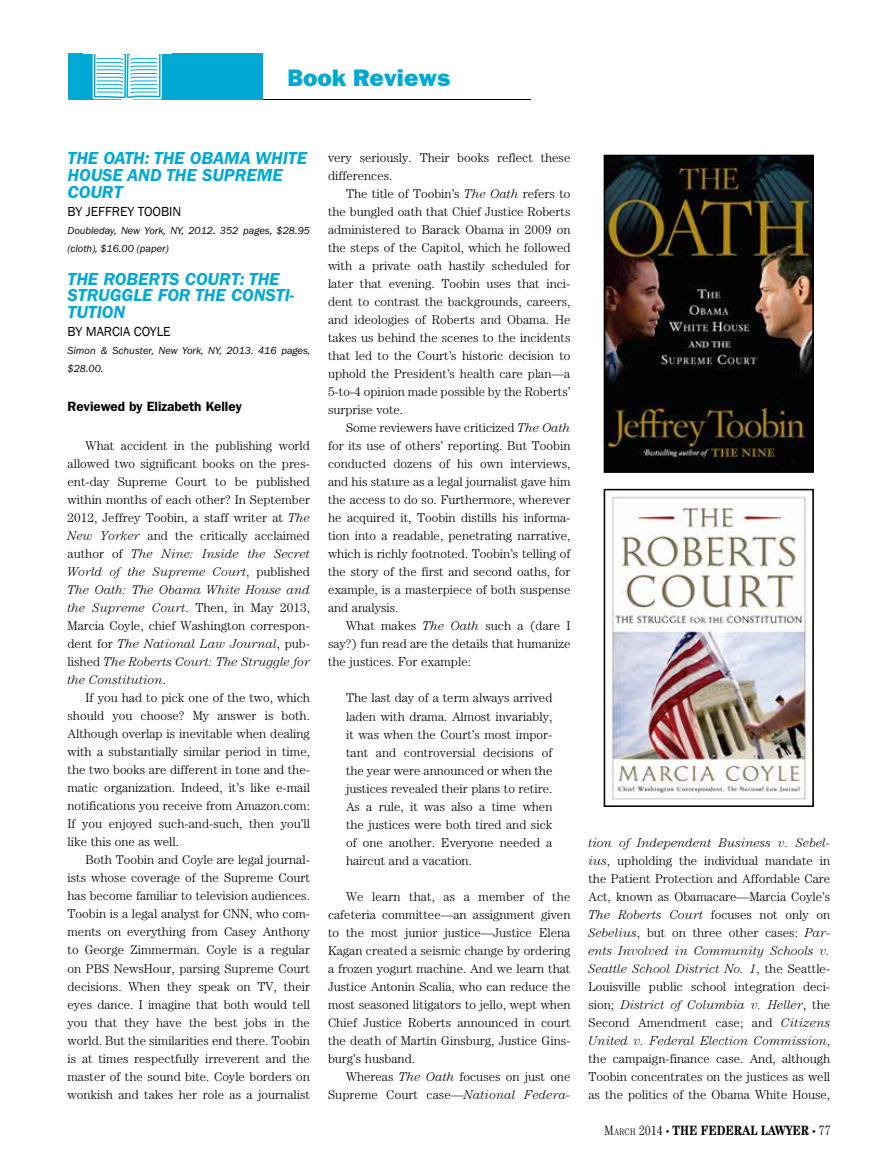
<style>
.page{position:relative;width:885px;height:1175px;background:#fff}
.page>*{position:absolute;margin:0;border:0;box-sizing:border-box;transform-origin:0 0}
.t1{font:800 24px "Franklin Gothic";color:#00a9d4}
.t2{font:italic 600 18px/16.5px "Franklin Gothic";color:#00a9d4}
.t3{font:700 condensed 13.5px "Century";color:#000}
.t4{font:13.5px "Franklin Gothic";color:#000}
.t5{font:600 13.5px "Franklin Gothic";color:#000}
.t6{font:300 12.75px/18px "Century";color:#000;text-align:justify}
.t7{font:italic 10.5px/18px "Franklin Gothic";color:#000}
.s1{font-style:italic}
.s2{font-weight:300}
.s3{font-weight:300;font-size:9.45px}
.s4{font-weight:300;font-size:7.5px}
</style>
<div class="page">
<img style="left:603px;top:155px;width:210px;height:317px">
<div style="left:604px;top:156px;width:208px;height:316px;border:1px solid #000"></div>
<hr style="left:77px;top:99px;width:454px;height:1px;background:#000">
<div style="left:68px;top:53px;width:195px;height:47px;background:#00a9d4"></div>
<svg style="left:83px;top:53px;width:89px;height:47px"></svg>
<img style="left:603px;top:489px;width:210px;height:317px">
<div style="left:604px;top:490px;width:208px;height:316px;border:1px solid #000"></div>
<h1 class="t1" style="left:287px;top:64px;width:164px">Book Reviews</h1>
<h2 class="t2" style="left:68px;top:150px;width:147px">THE OATH: THE OBAMA</h2>
<h2 class="t2" style="left:255px;top:150px;width:53px">WHITE</h2>
<h2 class="t2" style="left:68px;top:167px;width:73px">HOUSE AND</h2>
<h2 class="t2" style="left:166px;top:167px;width:118px">THE SUPREME</h2>
<h2 class="t2" style="left:68px;top:183px;width:56px">COURT</h2>
<p class="t4" style="left:68px;top:203px;width:32px">BY JEFFREY</p>
<p class="t4" style="left:138px;top:203px;width:45px">TOOBI N</p>
<p class="t7" style="left:68px;top:221px;width:244px">Doubleday, New York, NY, 2012. 352 pages, $28.95 (cloth), $16.00 (paper)</p>
<h2 class="t2" style="left:68px;top:270px;width:49px">THE ROB</h2>
<h2 class="t2" style="left:68px;top:270px;width:213px;text-indent:71px">ERTS COURT: THE<br>STRUGGLE FOR THE CONS</h2>
<h2 class="t2" style="left:276px;top:287px;width:20px">TI-</h2>
<h2 class="t2" style="left:68px;top:303px;width:40px">TUTION</h2>
<p class="t4" style="left:68px;top:323px;width:37px">BY MARCIA</p>
<p class="t4" style="left:134px;top:323px;width:24px">COYLE</p>
<p class="t7" style="left:68px;top:341px;width:244px">Simon &amp; Schuster, New York, NY, 2013. 416 pages, $28.00.</p>
<p class="t5" style="left:68px;top:398px;width:176px">Reviewed by Elizabeth Kelley</p>
<p class="t6" style="left:68px;top:436px;width:244px;text-indent:18px">What accident in the publishing world allowed two significant books on the pres&shy;ent-day Supreme Court to be published within months of each other? In September 2012, Jeffrey Toobin, a staff writer at <span class="s1">The New Yorker</span> and the critically acclaimed author of <span class="s1">The Nine: Inside the Secret World of the Supreme Court</span>, published <span class="s1">The Oath: The Obama White House and the Supreme Court</span>. Then, in May 2013, Marcia Coyle, chief Washington correspon&shy;dent for <span class="s1">The National Law Journal</span>, pub&shy;lished <span class="s1">The Roberts Court: The Struggle for the Constitution</span>.</p>
<p class="t6" style="left:68px;top:689px;width:244px;text-indent:18px">If you had to pick one of the two, which should you choose? My answer is both.<br>Although overlap is inevitable when dealing with a substantially similar period in time, the two books are different in tone and the&shy;matic organization. Indeed, it’s like e-mail notifications you receive from Amazon.com:<br>If you enjoyed such-and-such, then you’ll like this one as well.</p>
<p class="t6" style="left:68px;top:851px;width:244px;text-indent:18px">Both Toobin and Coyle are legal journal&shy;ists whose coverage of the Supreme Court has become familiar to television audiences.<br>Toobin is a legal analyst for CNN, who com&shy;ments on everything from Casey Anthony to George Zimmerman. Coyle is a regular on PBS NewsHour, parsing Supreme Court decisions. When they speak on TV, their eyes dance. I imagine that both would tell you that they have the best jobs in the world. But the similarities end there. Toobin is at times respectfully irreverent and the master of the sound bite. Coyle borders on wonkish and takes her role as a journalist</p>
<p class="t6" style="left:328px;top:149px;width:244px">very seriously. Their books reflect these differences.</p>
<p class="t6" style="left:328px;top:185px;width:244px;text-indent:18px">The title of Toobin’s <span class="s1">The Oath</span> refers to the bungled oath that Chief Justice Roberts administered to Barack Obama in 2009 on the steps of the Capitol, which he followed with a private oath hastily scheduled for later that evening. Toobin uses that inci&shy;dent to contrast the backgrounds, careers, and ideologies of Roberts and Obama. He takes us behind the scenes to the incidents that led to the Court’s historic decision to uphold the President’s health care plan—a 5-to-4 opinion made possible by the Roberts’ surprise vote.</p>
<p class="t6" style="left:328px;top:419px;width:244px;text-indent:18px">Some reviewers have criticized <span class="s1">The Oath </span>for its use of others’ reporting. But Toobin conducted dozens of his own interviews, and his stature as a legal journalist gave him the access to do so. Furthermore, wherever he acquired it, Toobin distills his informa&shy;tion into a readable, penetrating narrative, which is richly footnoted. Toobin’s telling of the story of the first and second oaths, for example, is a masterpiece of both suspense and analysis.</p>
<p class="t6" style="left:328px;top:617px;width:244px;text-indent:18px">What makes <span class="s1">The Oath</span> such a (dare I say?) fun read are the details that humanize the justices. For example:</p>
<p class="t6" style="left:346px;top:689px;width:208px">The last day of a term always arrived laden with drama. Almost invariably, it was when the Court’s most impor&shy;tant and controversial decisions of the year were announced or when the justices revealed their plans to retire.<br>As a rule, it was also a time when the justices were both tired and sick of one another. Everyone needed a haircut and a vacation.</p>
<p class="t6" style="left:328px;top:887px;width:244px;text-indent:18px">We learn that, as a member of the cafeteria committee—an assignment given to the most junior justice—Justice Elena Kagan created a seismic change by ordering a frozen yogurt machine. And we learn that Justice Antonin Scalia, who can reduce the most seasoned litigators to jello, wept when Chief Justice Roberts announced in court the death of Martin Ginsburg, Justice Gins&shy;burg’s husband.</p>
<p class="t6" style="left:328px;top:1067px;width:244px;text-align:right">Whereas <span class="s1">The Oath</span> focuses on just one<br>Supreme Court case—<span class="s1">National Federa-</span></p>
<p class="t6" style="left:588px;top:833px;width:243px"><span class="s1">tion of Independent Business v. Sebel&shy;ius</span>, upholding the individual mandate in the Patient Protection and Affordable Care Act, known as Obamacare—Marcia Coyle’s <span class="s1">The Roberts Court</span> focuses not only on <span class="s1">Sebelius</span>, but on three other cases: <span class="s1">Par&shy;ents Involved in Community Schools v.<br>Seattle School District No. 1</span>, the Seattle-Louisville public school integration deci&shy;sion; <span class="s1">District of Columbia v. Heller</span>, the Second Amendment case; and <span class="s1">Citizens United v. Federal Election Commission</span>, the campaign-finance case. And, although Toobin concentrates on the justices as well as the politics of the Obama White House,</p>
<p class="t3" style="left:604px;top:1122px;width:228px"><span class="s2">M</span><span class="s3">ARCH</span> <span class="s2">2014</span> <span class="s4">•</span> THE FEDERAL LAWYER <span class="s4">•</span> <span class="s2">77</span></p>
</div>
